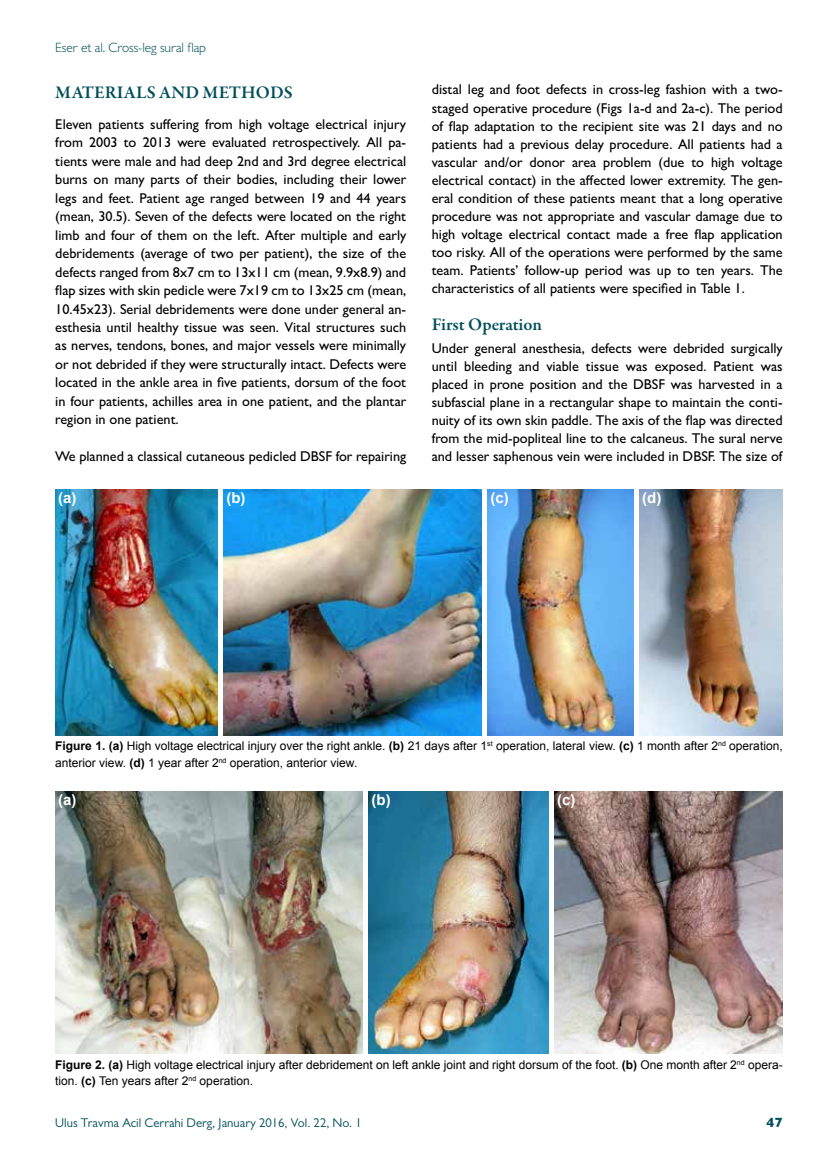
<style>
.page{position:relative;width:838px;height:1170px;background:#fff}
.page>*{position:absolute;margin:0;border:0;box-sizing:border-box;transform-origin:0 0}
.t1{font:600 18px "Garamond Premr Pro";letter-spacing:.005em;color:#004f5a}
.t2{font:700 15px "Arial";color:#fff}
.t3{font:500 14.25px/18px "Gill Sans MT Pro";color:#000;text-align:justify}
.t4{font:300 13.5px "Gill Sans MT Pro";letter-spacing:-.005em;color:#004f5a}
.t5{font:800 13.5px "Gill Sans MT Pro";color:#004f5a}
.t6{font:12.75px "Gill Sans MT Pro";color:#004f5a}
.t7{font:12px/16.5px "Arial";color:#000}
.s1{font-weight:700}
</style>
<div class="page">
<img style="left:55px;top:489px;width:162px;height:246px">
<img style="left:223px;top:489px;width:258px;height:246px">
<img style="left:487px;top:489px;width:146px;height:246px">
<img style="left:639px;top:489px;width:143px;height:246px">
<img style="left:55px;top:791px;width:308px;height:262px">
<img style="left:368px;top:791px;width:180px;height:262px">
<img style="left:554px;top:791px;width:228px;height:262px">
<p class="t4" style="left:55px;top:39px;width:152px">Eser et al. Cross-leg sural flap</p>
<p class="t1" style="left:55px;top:81px;width:239px">MATERIALS AND METHODS</p>
<p class="t3" style="left:55px;top:115px;width:352px;line-height:18.5px">Eleven patients suffering from high voltage electrical injury from 2003 to 2013 were evaluated retrospectively. All pa&shy;tients were male and had deep 2nd and 3rd degree electrical burns on many parts of their bodies, including their lower legs and feet. Patient age ranged between 19 and 44 years (mean, 30.5). Seven of the defects were located on the right limb and four of them on the left. After multiple and early debridements (average of two per patient), the size of the defects ranged from 8x7 cm to 13x11 cm (mean, 9.9x8.9) and flap sizes with skin pedicle were 7x19 cm to 13x25 cm (mean, 10.45x23). Serial debridements were done under general an&shy;esthesia until healthy tissue was seen. Vital structures such as nerves, tendons, bones, and major vessels were minimally or not debrided if they were structurally intact. Defects were located in the ankle area in five patients, dorsum of the foot in four patients, achilles area in one patient, and the plantar region in one patient.</p>
<p class="t3" style="left:55px;top:447px;width:352px">We planned a classical cutaneous pedicled DBSF for repairing</p>
<p class="t3" style="left:432px;top:80px;width:352px">distal leg and foot defects in cross-leg fashion with a two&shy;staged operative procedure (Figs 1a-d and 2a-c). The period of flap adaptation to the recipient site was 21 days and no patients had a previous delay procedure. All patients had a vascular and/or donor area problem (due to high voltage electrical contact) in the affected lower extremity. The gen&shy;eral condition of these patients meant that a long operative procedure was not appropriate and vascular damage due to high voltage electrical contact made a free flap application too risky. All of the operations were performed by the same team. Patients’ follow-up period was up to ten years. The characteristics of all patients were specified in Table 1.</p>
<p class="t1" style="left:432px;top:314px;width:112px">First Operation</p>
<p class="t3" style="left:432px;top:339px;width:352px">Under general anesthesia, defects were debrided surgically until bleeding and viable tissue was exposed. Patient was placed in prone position and the DBSF was harvested in a subfascial plane in a rectangular shape to maintain the conti&shy;nuity of its own skin paddle. The axis of the flap was directed from the mid-popliteal line to the calcaneus. The sural nerve and lesser saphenous vein were included in DBSF. The size of</p>
<p class="t2" style="left:58px;top:488px;width:20px">(a)</p>
<p class="t2" style="left:226px;top:488px;width:21px">(b)</p>
<p class="t2" style="left:490px;top:488px;width:20px">(c)</p>
<p class="t2" style="left:642px;top:488px;width:21px">(d)</p>
<p class="t7" style="left:55px;top:737px;width:729px"><span class="s1">Figure 1. (a)</span> High voltage electrical injury over the right ankle. <span class="s1">(b)</span> 21 days after 1<sup>st</sup> operation, lateral view. <span class="s1">(c)</span> 1 month after 2<sup>nd</sup> operation, anterior view. <span class="s1">(d)</span> 1 year after 2<sup>nd</sup> operation, anterior view.</p>
<p class="t2" style="left:58px;top:790px;width:20px">(a)</p>
<p class="t2" style="left:371px;top:790px;width:21px">(b)</p>
<p class="t2" style="left:557px;top:790px;width:20px">(c)</p>
<p class="t7" style="left:55px;top:1056px;width:729px"><span class="s1">Figure 2. (a)</span> High voltage electrical injury after debridement on left ankle joint and right dorsum of the foot. <span class="s1">(b)</span> One month after 2<sup>nd</sup> opera&shy;tion. <span class="s1">(c)</span> Ten years after 2<sup>nd</sup> operation.</p>
<p class="t6" style="left:55px;top:1115px;width:308px">Ulus Travma Acil Cerrahi Derg, January 2016, Vol. 22, No. 1</p>
<p class="t5" style="left:766px;top:1114px;width:18px">47</p>
</div>
